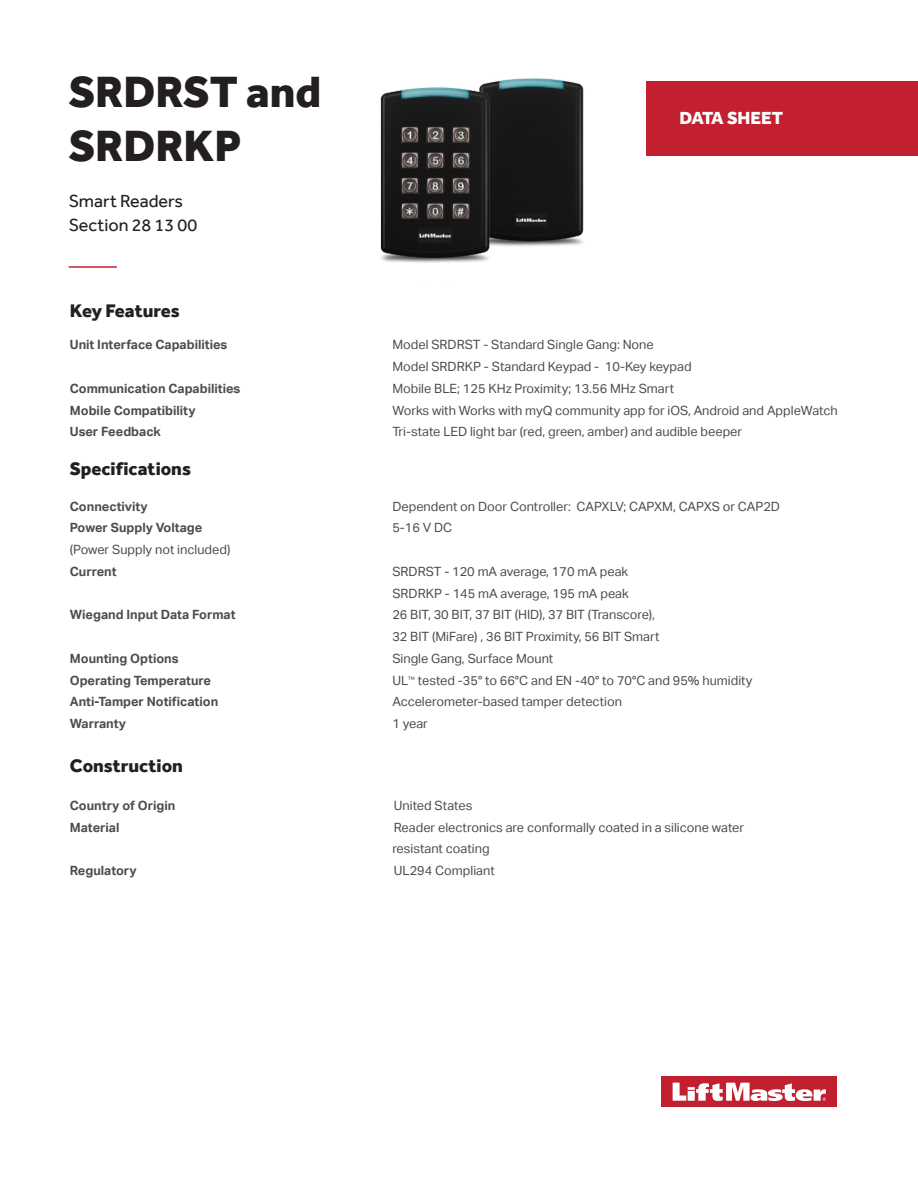
<style>
.page{position:relative;width:918px;height:1188px;background:#fff}
.page>*{position:absolute;margin:0;border:0;box-sizing:border-box;transform-origin:0 0}
.t1{font:800 45px "Effra";color:#231f20}
.t2{font:800 18.75px "Effra";color:#231f20}
.Model_Number-Descrip{font:18px "Effra";color:#231f20}
.Product_Guide{font:800 18px "Effra";color:#fff}
.t3{font:12.75px/21.8px "Aktiv Grotesk";color:#4b4c4d}
.t4{font:700 12.75px "Aktiv Grotesk";color:#4b4c4d}
</style>
<div class="page">
<img style="left:380px;top:78px;width:204px;height:185px">
<hr style="left:69px;top:266px;width:48px;height:2px;background:#c21f31">
<div style="left:662px;top:1077px;width:175px;height:30px;background:#c21f31"></div>
<svg style="left:673px;top:1083px;width:153px;height:18px"></svg>
<div style="left:646px;top:81px;width:272px;height:74px;background:#c21f31"></div>
<p class="t1" style="left:69px;top:65px;width:254px">SRDRST and</p>
<p class="t1" style="left:69px;top:119px;width:174px">SRDRKP</p>
<p class="Model_Number-Descrip" style="left:69px;top:190px;width:116px">Smart Readers</p>
<p class="Model_Number-Descrip" style="left:69px;top:214px;width:130px">Section 28 13 00</p>
<p class="Product_Guide" style="left:680px;top:107px;width:105px">DATA SHEET</p>
<h2 class="t2" style="left:70px;top:300px;width:112px">Key Features</h2>
<p class="t4" style="left:70px;top:337px;width:159px">Unit Interface Capabilities</p>
<p class="t3" style="left:392px;top:334px;width:301px">Model SRDRST - Standard Single Gang: None<br>Model SRDRKP - Standard Keypad - 10-Key keypad</p>
<p class="t4" style="left:70px;top:381px;width:172px">Communication Capabilities</p>
<p class="t3" style="left:392px;top:377px;width:283px">Mobile BLE; 125 KHz Proximity; 13.56 MHz Smart</p>
<p class="t4" style="left:70px;top:403px;width:127px">Mobile Compatibility</p>
<p class="t3" style="left:392px;top:399px;width:447px">Works with Works with myQ community app for iOS, Android and AppleWatch</p>
<p class="t4" style="left:70px;top:424px;width:93px">User Feedback</p>
<p class="t3" style="left:392px;top:421px;width:351px">Tri-state LED light bar (red, green, amber) and audible beeper</p>
<h2 class="t2" style="left:70px;top:458px;width:123px">Specifications</h2>
<p class="t4" style="left:70px;top:499px;width:79px">Connectivity</p>
<p class="t3" style="left:392px;top:495px;width:389px">Dependent on Door Controller: CAPXLV; CAPXM, CAPXS or CAP2D</p>
<p class="t4" style="left:70px;top:520px;width:134px">Power Supply Voltage</p>
<p class="t3" style="left:392px;top:517px;width:61px">5-16 V DC</p>
<p class="t3" style="left:70px;top:539px;width:162px">(Power Supply not included)</p>
<p class="t4" style="left:70px;top:564px;width:48px">Current</p>
<p class="t3" style="left:392px;top:560px;width:238px">SRDRST - 120 mA average, 170 mA peak<br>SRDRKP - 145 mA average, 195 mA peak</p>
<p class="t4" style="left:70px;top:607px;width:167px">Wiegand Input Data Format</p>
<p class="t3" style="left:392px;top:604px;width:269px">26 BIT, 30 BIT, 37 BIT (HID), 37 BIT (Transcore),<br>32 BIT (MiFare) , 36 BIT Proximity, 56 BIT Smart</p>
<p class="t4" style="left:70px;top:651px;width:110px">Mounting Options</p>
<p class="t3" style="left:392px;top:647px;width:162px">Single Gang, Surface Mount</p>
<p class="t4" style="left:70px;top:673px;width:143px">Operating Temperature</p>
<p class="t3" style="left:392px;top:669px;width:362px">UL<sup>™</sup> tested -35° to 66°C and EN -40° to 70°C and 95% humidity</p>
<p class="t4" style="left:70px;top:694px;width:150px">Anti-Tamper Notification</p>
<p class="t3" style="left:392px;top:691px;width:231px">Accelerometer-based tamper detection</p>
<p class="t4" style="left:70px;top:716px;width:58px">Warranty</p>
<p class="t3" style="left:392px;top:713px;width:37px">1 year</p>
<h2 class="t2" style="left:70px;top:754px;width:115px">Construction</h2>
<p class="t4" style="left:70px;top:798px;width:107px">Country of Origin</p>
<p class="t3" style="left:394px;top:794px;width:80px">United States</p>
<p class="t4" style="left:70px;top:820px;width:51px">Material</p>
<p class="t3" style="left:392px;top:816px;width:353px">Reader electronics are conformally coated in a silicone water resistant coating</p>
<p class="t4" style="left:70px;top:863px;width:68px">Regulatory</p>
<p class="t3" style="left:394px;top:860px;width:102px">UL294 Compliant</p>
</div>
